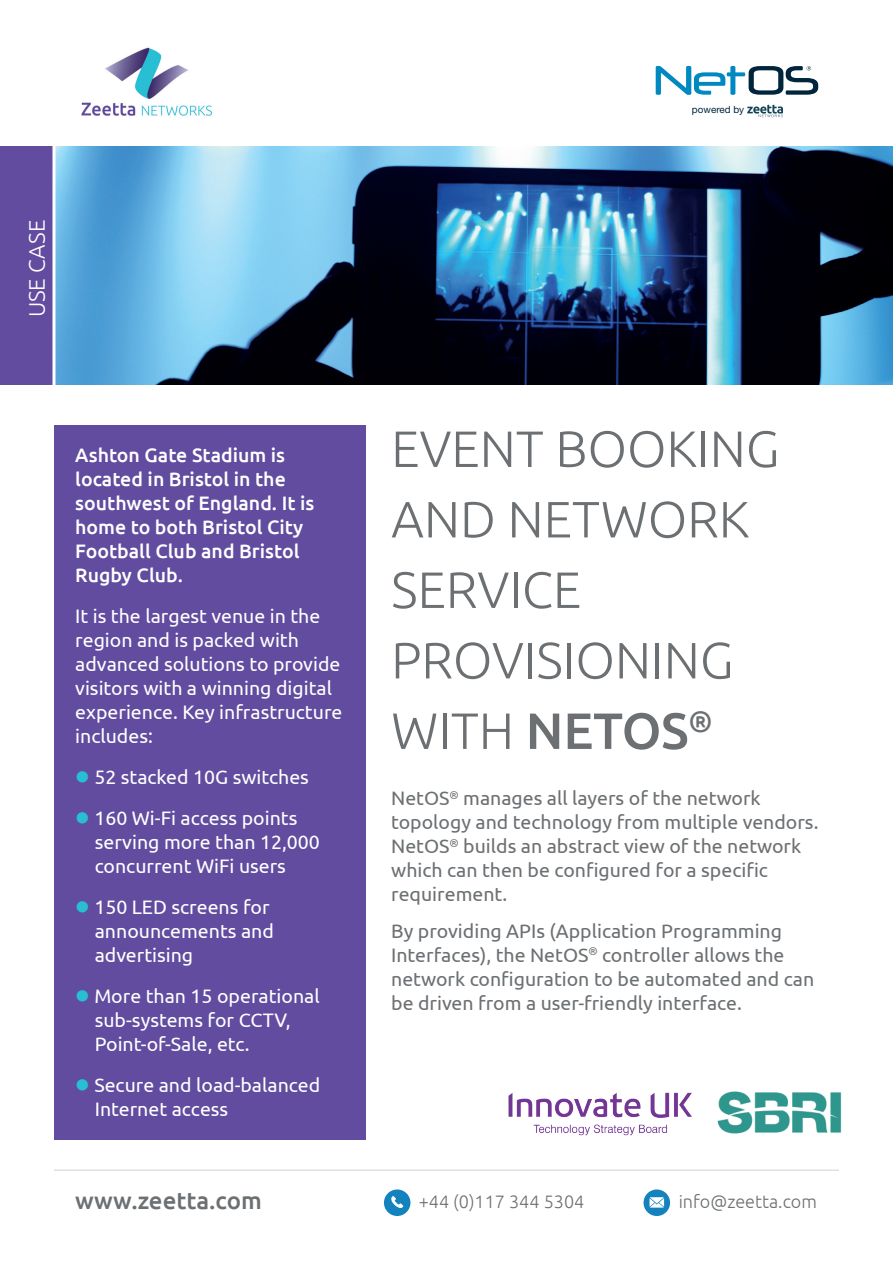
<style>
.page{position:relative;width:893px;height:1263px;background:#fff}
.page>*{position:absolute;margin:0;border:0;box-sizing:border-box;transform-origin:0 0}
.t1{font:300 51px/70.5px "Ubuntu";color:#6c7073}
.t2{font:500 24px "Ubuntu";color:#6c7073}
.t3{font:300 22.5px "Ubuntu";color:#fff}
.t4{font:19.5px/24px "Ubuntu";color:#fff}
.t5{font:19.5px/24px "Ubuntu";color:#6c7073}
.t6{font:500 19.5px/24px "Ubuntu";color:#fff}
.t7{font:300 18px "Ubuntu";color:#6c7073}
.t8{font:9.9px "Helvetica Neue LT Std";color:#02263e}
.s1{color:#28bfd3}
.s2{font-weight:500}
</style>
<div class="page">
<img style="left:56px;top:147px;width:837px;height:238px">
<div style="left:54px;top:425px;width:312px;height:715px;background:#614c9f"></div>
<img style="left:717px;top:1091px;width:125px;height:43px">
<img style="left:508px;top:1092px;width:184px;height:44px">
<div style="left:384px;top:1189px;width:26px;height:27px;background:#1482bd;border-radius:50%"></div>
<svg style="left:391px;top:1196px;width:12px;height:12px"></svg>
<svg style="left:643px;top:1189px;width:27px;height:27px"></svg>
<svg style="left:649px;top:1197px;width:15px;height:10px"></svg>
<hr style="left:54px;top:1169px;width:785px;height:2px;background:#231f20">
<img style="left:81px;top:47px;width:132px;height:69px">
<svg style="left:656px;top:66px;width:162px;height:29px"></svg>
<svg style="left:747px;top:105px;width:36px;height:12px"></svg>
<div style="left:0;top:147px;width:54px;height:238px;background:#614c9f"></div>
<svg style="left:52px;top:146px;width:4px;height:239px"></svg>
<p class="t3" style="left:23px;top:317px;width:99px;rotate:-90deg">USE CASE</p>
<p class="t8" style="left:692px;top:104px;width:54px">powered by</p>
<p class="t6" style="left:75px;top:442px;width:241px">Ashton Gate Stadium is located in Bristol in the southwest of England. It is home to both Bristol City<br>Football Club and Bristol<br>Rugby Club.</p>
<p class="t4" style="left:75px;top:603px;width:269px">It is the largest venue in the region and is packed with advanced solutions to provide visitors with a winning digital experience. Key infrastructure includes:</p>
<p class="t4" style="left:75px;top:764px;width:235px"><span class="s1">●</span> 52 stacked 10G switches</p>
<p class="t4" style="left:95px;top:805px;width:227px;text-indent:-20px"><span class="s1">●</span> 160 Wi-Fi access points serving more than 12,000 concurrent WiFi users</p>
<p class="t4" style="left:95px;top:894px;width:181px;text-indent:-20px"><span class="s1">●</span> 150 LED screens for announcements and advertising</p>
<p class="t4" style="left:95px;top:983px;width:226px;text-indent:-20px"><span class="s1">●</span> More than 15 operational sub-systems for CCTV,<br>Point-of-Sale, etc.</p>
<p class="t4" style="left:95px;top:1072px;width:227px;text-indent:-20px"><span class="s1">●</span> Secure and load-balanced<br>Internet access</p>
<h1 class="t1" style="left:391px;top:412px;width:390px">EVENT BOOKING<br>AND NETWORK<br>SERVICE<br>PROVISIONING<br>WITH <span class="s2">NETOS</span><sup>®</sup></h1>
<p class="t5" style="left:391px;top:785px;width:429px">NetOS<sup>®</sup> manages all layers of the network topology and technology from multiple vendors.<br>NetOS<sup>®</sup> builds an abstract view of the network which can then be configured for a specific requirement.</p>
<p class="t5" style="left:391px;top:918px;width:424px">By providing APIs (Application Programming Interfaces), the NetOS<sup>®</sup> controller allows the network configuration to be automated and can be driven from a user-friendly interface.</p>
<p class="t2" style="left:75px;top:1185px;width:188px">www.zeetta.com</p>
<p class="t7" style="left:419px;top:1191px;width:167px">+44 (0)117 344 5304</p>
<p class="t7" style="left:679px;top:1191px;width:140px">info@zeetta.com</p>
</div>
